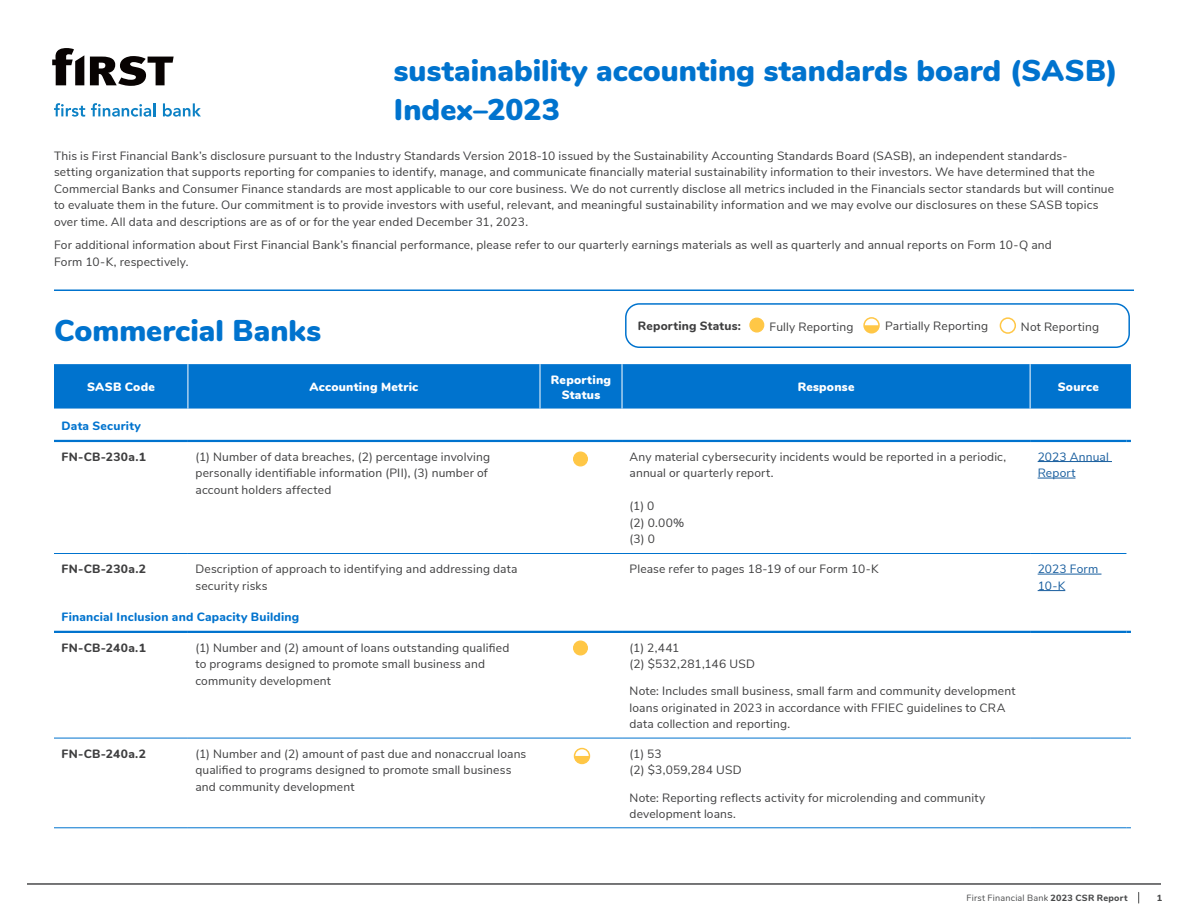
<style>
.page{position:relative;width:1188px;height:918px;background:#fff}
.page>*{position:absolute;margin:0;border:0;box-sizing:border-box;transform-origin:0 0}
._26pt_stat{font:900 30px/39px "Nunito";letter-spacing:.005em;color:#0073ce}
._20pt_Header{font:900 30px "Nunito";letter-spacing:.005em;color:#0073ce}
.table_body{font:12px/16.5px "Nunito Sans";letter-spacing:.015em;color:#3e3e3f}
.table_headings{font:900 12px/15px "Nunito";letter-spacing:.02em;color:#fff;text-align:center}
.table_subheads{font:800 12px "Nunito";letter-spacing:.02em;color:#0073ce}
.table_body-2{font:800 12px "Nunito";letter-spacing:.025em;color:#3e3e3f}
.table_body-3{font:12px/16.5px "Nunito Sans";letter-spacing:.015em;color:#175d9e}
.table_subheads-2{font:800 12px "Nunito";letter-spacing:.02em;color:#3e3e3f}
.t1{font:9px "Nunito";letter-spacing:.025em;color:#494a4b}
.t2{font:800 9px "Nunito";color:#494a4b}
.s1{font-weight:800}
</style>
<div class="page">
<hr style="left:27px;top:883px;width:1134px;height:2px;background:#494a4b">
<div style="left:54px;top:364px;width:1077px;height:45px;background:#0073ce"></div>
<hr style="left:54px;top:738px;width:134px;height:1px;background:#0073ce">
<hr style="left:188px;top:738px;width:352px;height:1px;background:#0073ce">
<hr style="left:540px;top:738px;width:82px;height:1px;background:#0073ce">
<hr style="left:622px;top:738px;width:408px;height:1px;background:#0073ce">
<hr style="left:1030px;top:738px;width:96px;height:1px;background:#0073ce">
<hr style="left:54px;top:827px;width:134px;height:1px;background:#0073ce">
<hr style="left:188px;top:364px;width:1px;height:45px;background:#fff">
<hr style="left:540px;top:364px;width:1px;height:45px;background:#fff">
<hr style="left:622px;top:364px;width:1px;height:45px;background:#fff">
<hr style="left:1030px;top:364px;width:1px;height:45px;background:#fff">
<hr style="left:1030px;top:827px;width:96px;height:1px;background:#0073ce">
<hr style="left:622px;top:827px;width:408px;height:1px;background:#0073ce">
<hr style="left:188px;top:827px;width:352px;height:1px;background:#0073ce">
<hr style="left:540px;top:827px;width:82px;height:1px;background:#0073ce">
<hr style="left:54px;top:440px;width:134px;height:2px;background:#0073ce">
<hr style="left:188px;top:440px;width:352px;height:2px;background:#0073ce">
<hr style="left:540px;top:440px;width:82px;height:2px;background:#0073ce">
<hr style="left:622px;top:440px;width:408px;height:2px;background:#0073ce">
<hr style="left:1030px;top:440px;width:96px;height:2px;background:#0073ce">
<hr style="left:54px;top:631px;width:134px;height:2px;background:#0073ce">
<hr style="left:188px;top:631px;width:352px;height:2px;background:#0073ce">
<hr style="left:540px;top:631px;width:82px;height:2px;background:#0073ce">
<hr style="left:622px;top:631px;width:408px;height:2px;background:#0073ce">
<hr style="left:1030px;top:631px;width:96px;height:2px;background:#0073ce">
<hr style="left:188px;top:553px;width:352px;height:1px;background:#0073ce">
<hr style="left:540px;top:553px;width:82px;height:1px;background:#0073ce">
<hr style="left:622px;top:553px;width:408px;height:1px;background:#0073ce">
<hr style="left:1030px;top:553px;width:96px;height:1px;background:#0073ce">
<hr style="left:54px;top:553px;width:134px;height:1px;background:#0073ce">
<hr style="left:1038px;top:461px;width:74px;height:1px;background:#175d9e">
<hr style="left:1038px;top:478px;width:38px;height:1px;background:#175d9e">
<hr style="left:1038px;top:574px;width:63px;height:1px;background:#175d9e">
<svg style="left:1038px;top:590px;width:27px;height:1px"></svg>
<div style="left:574px;top:452px;width:13px;height:14px;background:#ffc746;border-radius:50%"></div>
<div style="left:573px;top:452px;width:15px;height:14px;border:1px solid #ffc746;border-radius:50%"></div>
<div style="left:574px;top:641px;width:13px;height:14px;background:#ffc746;border-radius:50%"></div>
<div style="left:573px;top:641px;width:15px;height:14px;border:1px solid #ffc746;border-radius:50%"></div>
<div style="left:750px;top:318px;width:14px;height:14px;background:#ffc746;border-radius:50%"></div>
<div style="left:749px;top:318px;width:15px;height:15px;border:1px solid #ffc746;border-radius:50%"></div>
<div style="left:863px;top:317px;width:17px;height:17px;border:2px solid #ffc746;border-radius:50%"></div>
<svg style="left:864px;top:325px;width:15px;height:8px"></svg>
<div style="left:1000px;top:317px;width:16px;height:17px;border:2px solid #ffc746;border-radius:50%"></div>
<div style="left:625px;top:303px;width:505px;height:45px;border:2px solid #0073ce;border-radius:14px"></div>
<hr style="left:54px;top:290px;width:1080px;height:1px;background:#0073ce">
<div style="left:574px;top:748px;width:16px;height:16px;border:2px solid #ffc746;border-radius:50%"></div>
<svg style="left:575px;top:756px;width:14px;height:7px"></svg>
<svg style="left:90px;top:56px;width:84px;height:30px"></svg>
<svg style="left:52px;top:48px;width:32px;height:37px"></svg>
<svg style="left:54px;top:103px;width:31px;height:14px"></svg>
<svg style="left:91px;top:103px;width:64px;height:14px"></svg>
<svg style="left:163px;top:103px;width:38px;height:14px"></svg>
<h3 class="_26pt_stat" style="left:394px;top:49px;width:726px">sustainability accounting standards board (SASB)<br>Index–2023</h3>
<p class="table_body" style="left:54px;top:147px;width:1062px">This is First Financial Bank’s disclosure pursuant to the Industry Standards Version 2018-10 issued by the Sustainability Accounting Standards Board (SASB), an independent standards-<br>setting organization that supports reporting for companies to identify, manage, and communicate financially material sustainability information to their investors. We have determined that the Commercial Banks and Consumer Finance standards are most applicable to our core business. We do not currently disclose all metrics included in the Financials sector standards but will continue to evaluate them in the future. Our commitment is to provide investors with useful, relevant, and meaningful sustainability information and we may evolve our disclosures on these SASB topics over time. All data and descriptions are as of or for the year ended December 31, 2023.</p>
<p class="table_body" style="left:54px;top:236px;width:999px">For additional information about First Financial Bank’s financial performance, please refer to our quarterly earnings materials as well as quarterly and annual reports on Form 10-Q and<br>Form 10-K, respectively.</p>
<p class="_20pt_Header" style="left:54px;top:308px;width:269px">Commercial Banks</p>
<h3 class="table_subheads-2" style="left:638px;top:317px;width:105px">Reporting Status:</h3>
<p class="table_body" style="left:770px;top:317px;width:85px">Fully Reporting</p>
<p class="table_body" style="left:885px;top:317px;width:105px">Partially Reporting</p>
<p class="table_body" style="left:1021px;top:317px;width:80px">Not Reporting</p>
<h2 class="table_headings" style="left:87px;top:379px;width:69px">SASB Code</h2>
<h2 class="table_headings" style="left:310px;top:379px;width:110px">Accounting Metric</h2>
<h2 class="table_headings" style="left:551px;top:371px;width:62px">Reporting<br>Status</h2>
<h2 class="table_headings" style="left:798px;top:379px;width:58px">Response</h2>
<h2 class="table_headings" style="left:1058px;top:379px;width:42px">Source</h2>
<h3 class="table_subheads" style="left:62px;top:417px;width:81px">Data Security</h3>
<p class="table_body-2" style="left:62px;top:448px;width:86px">FN-CB-230a.1</p>
<p class="table_body" style="left:195px;top:447px;width:296px">(1) Number of data breaches, (2) percentage involving personally identifiable information (PII), (3) number of account holders affected</p>
<p class="table_body" style="left:630px;top:447px;width:378px">Any material cybersecurity incidents would be reported in a periodic, annual or quarterly report.</p>
<p class="table_body" style="left:630px;top:497px;width:56px">(1) 0<br>(2) 0.00%</p>
<p class="table_body" style="left:630px;top:530px;width:27px">(3) 0</p>
<p class="table_body-3" style="left:1038px;top:447px;width:73px">2023 Annual<br>Report</p>
<p class="table_body-2" style="left:62px;top:560px;width:86px">FN-CB-230a.2</p>
<p class="table_body" style="left:195px;top:560px;width:323px">Description of approach to identifying and addressing data security risks</p>
<p class="table_body" style="left:630px;top:560px;width:251px">Please refer to pages 18-19 of our Form 10-K</p>
<p class="table_body-3" style="left:1038px;top:560px;width:62px">2023 Form<br>10-K</p>
<h3 class="table_subheads" style="left:62px;top:608px;width:239px">Financial Inclusion and Capacity Building</h3>
<p class="table_body-2" style="left:62px;top:639px;width:86px">FN-CB-240a.1</p>
<p class="table_body" style="left:195px;top:638px;width:315px">(1) Number and (2) amount of loans outstanding qualified to programs designed to promote small business and community development</p>
<p class="table_body" style="left:630px;top:638px;width:127px">(1) 2,441<br>(2) $532,281,146 USD</p>
<p class="table_body" style="left:630px;top:682px;width:387px">Note: Includes small business, small farm and community development loans originated in 2023 in accordance with FFIEC guidelines to CRA data collection and reporting.</p>
<p class="table_body-2" style="left:62px;top:745px;width:86px">FN-CB-240a.2</p>
<p class="table_body" style="left:195px;top:745px;width:332px">(1) Number and (2) amount of past due and nonaccrual loans qualified to programs designed to promote small business and community development</p>
<p class="table_body" style="left:630px;top:745px;width:114px">(1) 53<br>(2) $3,059,284 USD</p>
<p class="table_body" style="left:630px;top:788px;width:357px">Note: Reporting reflects activity for microlending and community development loans.</p>
<p class="t1" style="left:966px;top:892px;width:163px">First Financial Bank <span class="s1">2023 CSR Report</span></p>
<p class="t2" style="left:1157px;top:891px;width:7px">1</p>
</div>
